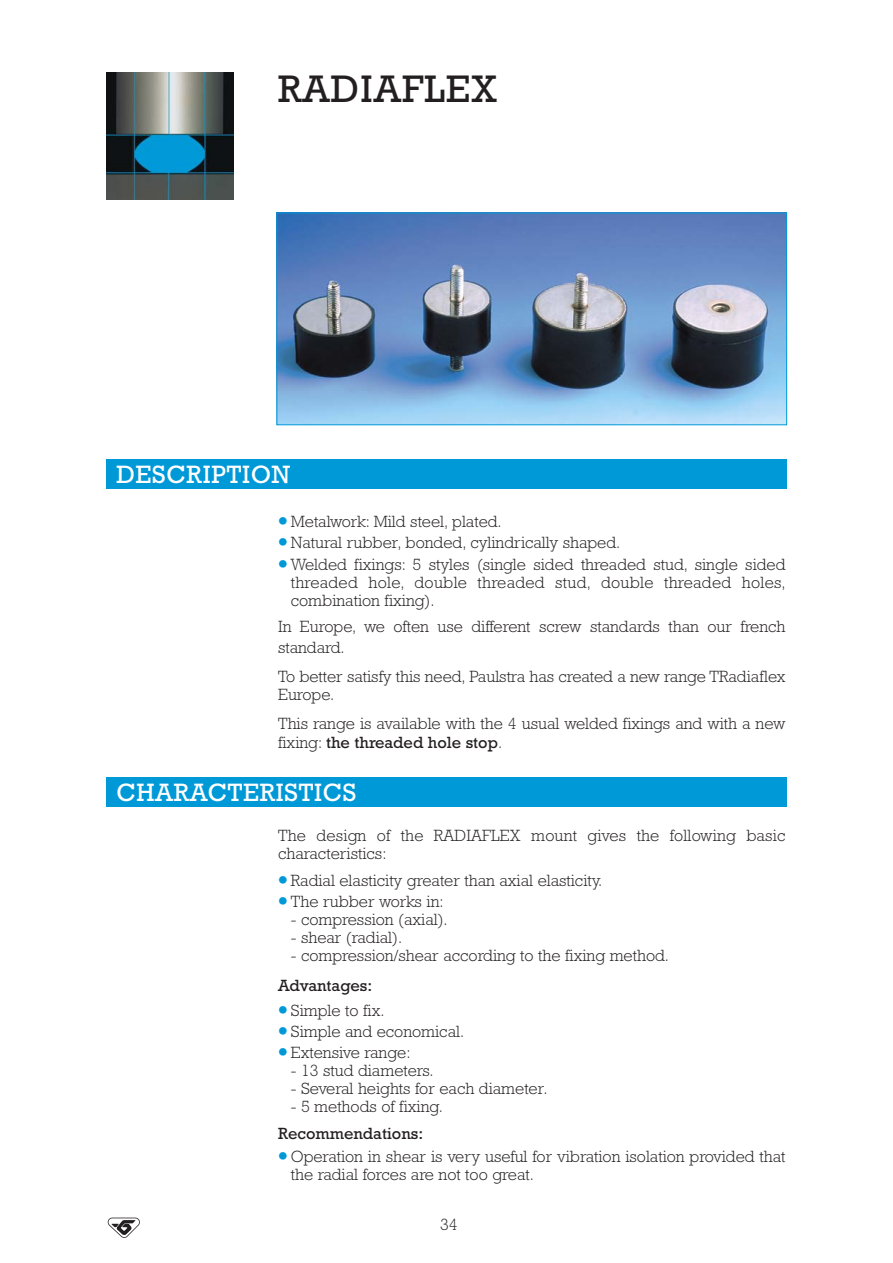
<style>
.page{position:relative;width:893px;height:1263px;background:#fff}
.page>*{position:absolute;margin:0;border:0;box-sizing:border-box;transform-origin:0 0}
.t1{font:39px "Rockwell";letter-spacing:.025em;color:#231f20}
.t2{font:25.5px "Rockwell";letter-spacing:.025em;color:#fff}
.t3{font:300 16.5px/18.1px "Rockwell";color:#231f20}
.t4{font:16.5px "Rockwell";color:#231f20}
.s1{color:#0099d8}
.s2{font-weight:400}
</style>
<div class="page">
<img style="left:106px;top:72px;width:128px;height:128px">
<div style="left:106px;top:459px;width:681px;height:30px;background:#0099d8"></div>
<div style="left:106px;top:777px;width:681px;height:30px;background:#0099d8"></div>
<svg style="left:107px;top:1217px;width:30px;height:7px"></svg>
<svg style="left:108px;top:1218px;width:32px;height:20px"></svg>
<img style="left:278px;top:215px;width:507px;height:208px">
<div style="left:276px;top:213px;width:511px;height:212px;border:1px solid #0099d8"></div>
<h1 class="t1" style="left:278px;top:76px;width:220px">RADIAFLEX</h1>
<h2 class="t2" style="left:116px;top:466px;width:175px">DESCRIPTION</h2>
<p class="t3" style="left:278px;top:514px;width:225px"><span class="s1">•</span> Metalwork: Mild steel, plated.</p>
<p class="t3" style="left:278px;top:536px;width:344px"><span class="s1">•</span> Natural rubber, bonded, cylindrically shaped.</p>
<p class="t3" style="left:291px;top:557px;width:496px;text-align:justify;text-indent:-13px"><span class="s1">•</span> Welded fixings: 5 styles (single sided threaded stud, single sided threaded hole, double threaded stud, double threaded holes, combination fixing).</p>
<p class="t3" style="left:278px;top:618px;width:509px;line-height:21.1px">In Europe, we often use different screw standards than our french standard.</p>
<p class="t3" style="left:278px;top:669px;width:509px">To better satisfy this need, Paulstra has created a new range TRadiaflex<br>Europe.</p>
<p class="t3" style="left:278px;top:716px;width:509px">This range is available with the 4 usual welded fixings and with a new fixing: <span class="s2">the threaded hole stop</span>.</p>
<h2 class="t2" style="left:116px;top:783px;width:241px">CHARACTERISTICS</h2>
<p class="t3" style="left:278px;top:828px;width:509px">The design of the RADIAFLEX mount gives the following basic characteristics:</p>
<p class="t3" style="left:278px;top:873px;width:326px"><span class="s1">•</span> Radial elasticity greater than axial elasticity.</p>
<p class="t3" style="left:278px;top:894px;width:167px"><span class="s1">•</span> The rubber works in:</p>
<p class="t3" style="left:291px;top:912px;width:158px">- compression (axial).</p>
<p class="t3" style="left:291px;top:930px;width:113px">- shear (radial).</p>
<p class="t3" style="left:291px;top:948px;width:380px">- compression/shear according to the fixing method.</p>
<p class="t4" style="left:278px;top:979px;width:96px">Advantages:</p>
<p class="t3" style="left:278px;top:1003px;width:108px"><span class="s1">•</span> Simple to fix.</p>
<p class="t3" style="left:278px;top:1024px;width:188px"><span class="s1">•</span> Simple and economical.</p>
<p class="t3" style="left:278px;top:1045px;width:134px"><span class="s1">•</span> Extensive range:</p>
<p class="t3" style="left:291px;top:1063px;width:144px">- 13 stud diameters.</p>
<p class="t3" style="left:291px;top:1081px;width:258px">- Several heights for each diameter.</p>
<p class="t3" style="left:291px;top:1099px;width:154px">- 5 methods of fixing.</p>
<p class="t4" style="left:278px;top:1128px;width:147px">Recommendations:</p>
<p class="t3" style="left:291px;top:1149px;width:496px;text-indent:-13px"><span class="s1">•</span> Operation in shear is very useful for vibration isolation provided that the radial forces are not too great.</p>
<p class="t3" style="left:440px;top:1217px;width:19px">34</p>
</div>
